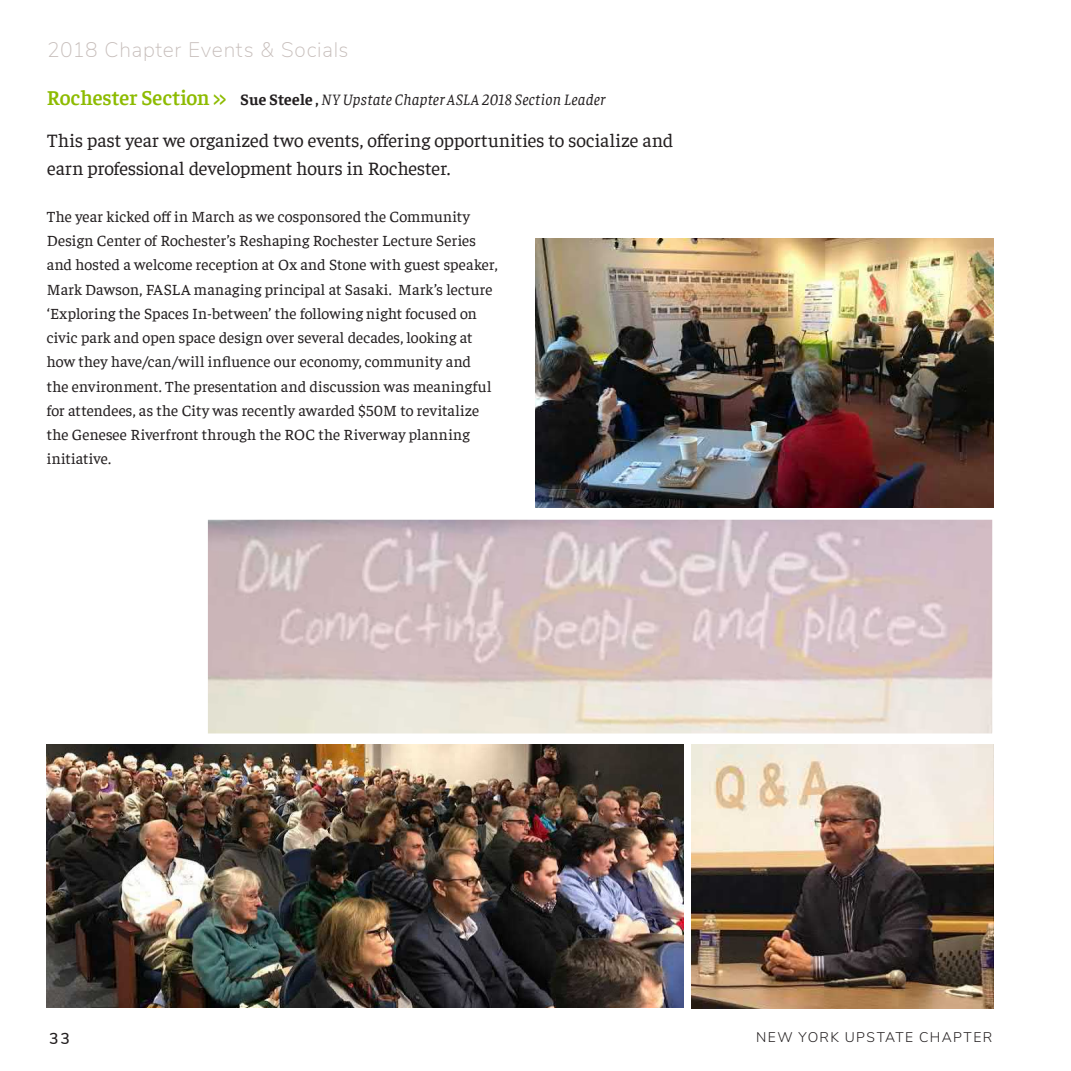
<style>
.page{position:relative;width:1071px;height:1071px;background:#fff}
.page>*{position:absolute;margin:0;border:0;box-sizing:border-box;transform-origin:0 0}
.t1{font:200 21px "Nunito Sans";letter-spacing:.03em;color:#c7bebb}
.t2{font:600 21px "Faustina";color:#8dbb00}
.t3{font:19.25px/28px "Faustina";color:#231f20}
.t4{font:15.75px/24.2px "Faustina";letter-spacing:.005em;color:#231f20}
.t5{font:italic 15.75px "Faustina";letter-spacing:.015em;color:#231f20}
.t6{font:600 15.75px "Nunito Sans";color:#231f20}
.t7{font:300 14px "Nunito Sans";letter-spacing:.1em;color:#231f20}
.s1{font-weight:700;font-size:21.35px}
.s2{font-weight:700;font-style:normal}
</style>
<div class="page">
<img style="left:536px;top:239px;width:457px;height:269px">
<img style="left:692px;top:744px;width:301px;height:265px">
<img style="left:46px;top:744px;width:637px;height:264px">
<img style="left:208px;top:520px;width:784px;height:213px">
<p class="t1" style="left:47px;top:35px;width:303px">2018 Chapter Events &amp; Socials</p>
<p class="t2" style="left:47px;top:84px;width:181px">Rochester Section <span class="s1">&gt;&gt;</span></p>
<p class="t5" style="left:241px;top:89px;width:366px"><span class="s2">Sue Steele ,</span> NY Upstate Chapter ASLA 2018 Section Leader</p>
<p class="t3" style="left:47px;top:125px;width:627px">This past year we organized two events, offering opportunities to socialize and earn professional development hours in Rochester.</p>
<p class="t4" style="left:47px;top:203px;width:452px">The year kicked off in March as we cosponsored the Community Design Center of Rochester’s Reshaping Rochester Lecture Series and hosted a welcome reception at Ox and Stone with guest speaker, Mark Dawson, FASLA managing principal at Sasaki. Mark’s lecture ‘Exploring the Spaces In-between’ the following night focused on civic park and open space design over several decades, looking at how they have/can/will influence our economy, community and<br>the environment. The presentation and discussion was meaningful for attendees, as the City was recently awarded $50M to revitalize the Genesee Riverfront through the ROC the Riverway planning initiative.</p>
<p class="t6" style="left:49px;top:1027px;width:22px">33</p>
<p class="t7" style="left:756px;top:1027px;width:238px">NEW YORK UPSTATE CHAPTER</p>
</div>
